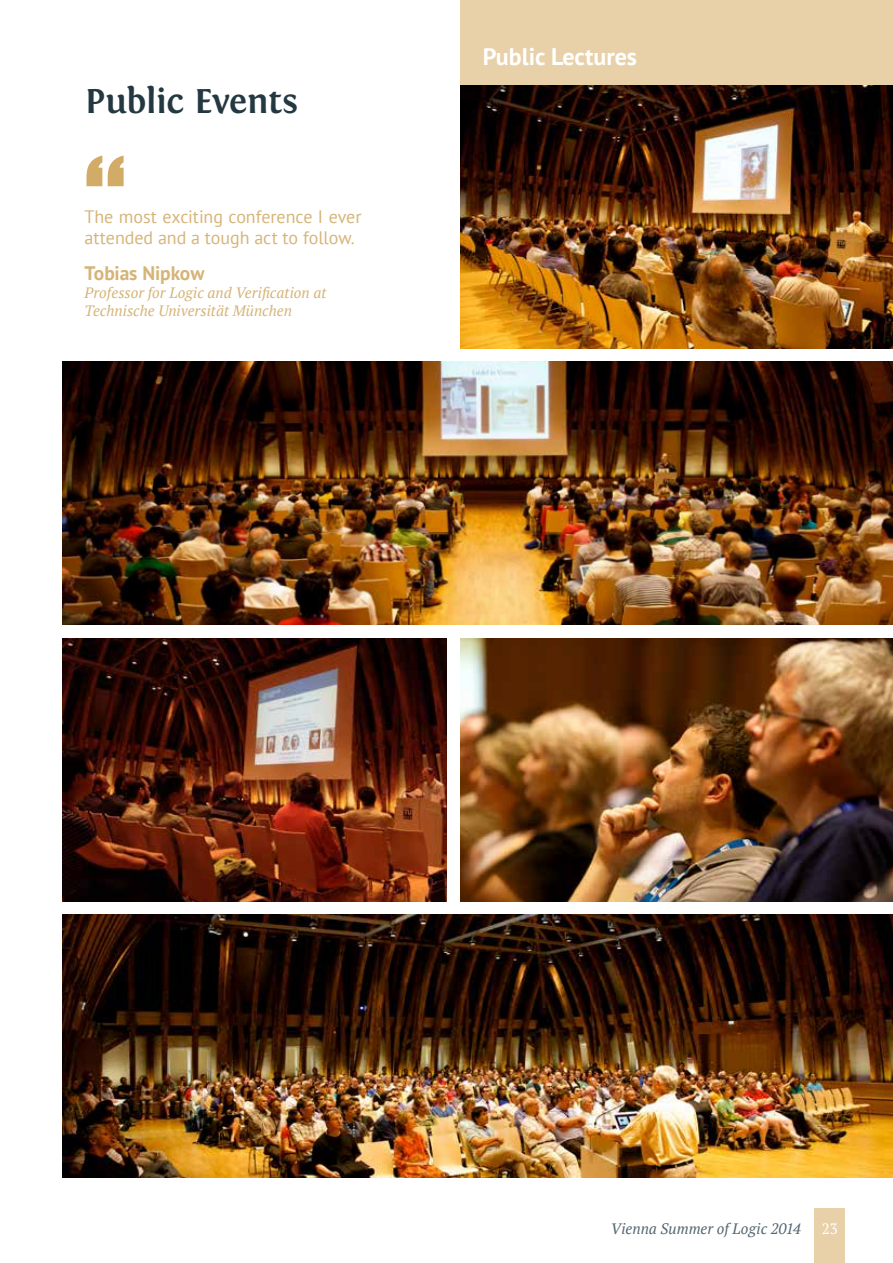
<style>
.page{position:relative;width:893px;height:1263px;background:#fff}
.page>*{position:absolute;margin:0;border:0;box-sizing:border-box;transform-origin:0 0}
.t1{font:120px "Impact";color:#d2ab67}
.t2{font:700 36px "Fontin";letter-spacing:-.015em;color:#243842}
.t3{font:700 24px "PT Sans";color:#fff}
.t4{font:700 19.5px "PT Sans";letter-spacing:-.01em;color:#d6b478}
.t5{font:18px/21.6px "PT Sans";letter-spacing:-.005em;color:#d6b478}
.t6{font:italic 15px/18px "PT Serif";color:#d6b478}
.t7{font:italic 15px "PT Serif";color:#546670}
.t8{font:15px "PT Serif";color:#fff}
</style>
<div class="page">
<div style="left:461px;top:0;width:432px;height:85px;background:#e8d0a9"></div>
<img style="left:63px;top:362px;width:830px;height:263px">
<img style="left:461px;top:638px;width:432px;height:263px">
<img style="left:63px;top:915px;width:830px;height:263px">
<img style="left:461px;top:85px;width:432px;height:263px">
<img style="left:63px;top:638px;width:383px;height:263px">
<div style="left:815px;top:1208px;width:30px;height:55px;background:#e8d0a9"></div>
<h2 class="t2" style="left:85px;top:80px;width:214px">Public Events</h2>
<h1 class="t1" style="left:84px;top:110px;width:43px">“</h1>
<p class="t5" style="left:84px;top:205px;width:279px">The most exciting conference I ever attended and a tough act to follow.</p>
<h3 class="t4" style="left:84px;top:261px;width:121px">Tobias Nipkow</h3>
<p class="t6" style="left:84px;top:284px;width:244px">Professor for Logic and Verification at<br>Technische Universität München</p>
<h3 class="t3" style="left:483px;top:41px;width:156px">Public Lectures</h3>
<p class="t7" style="left:611px;top:1219px;width:192px">Vienna Summer of Logic 2014</p>
<p class="t8" style="left:822px;top:1219px;width:17px">23</p>
</div>
